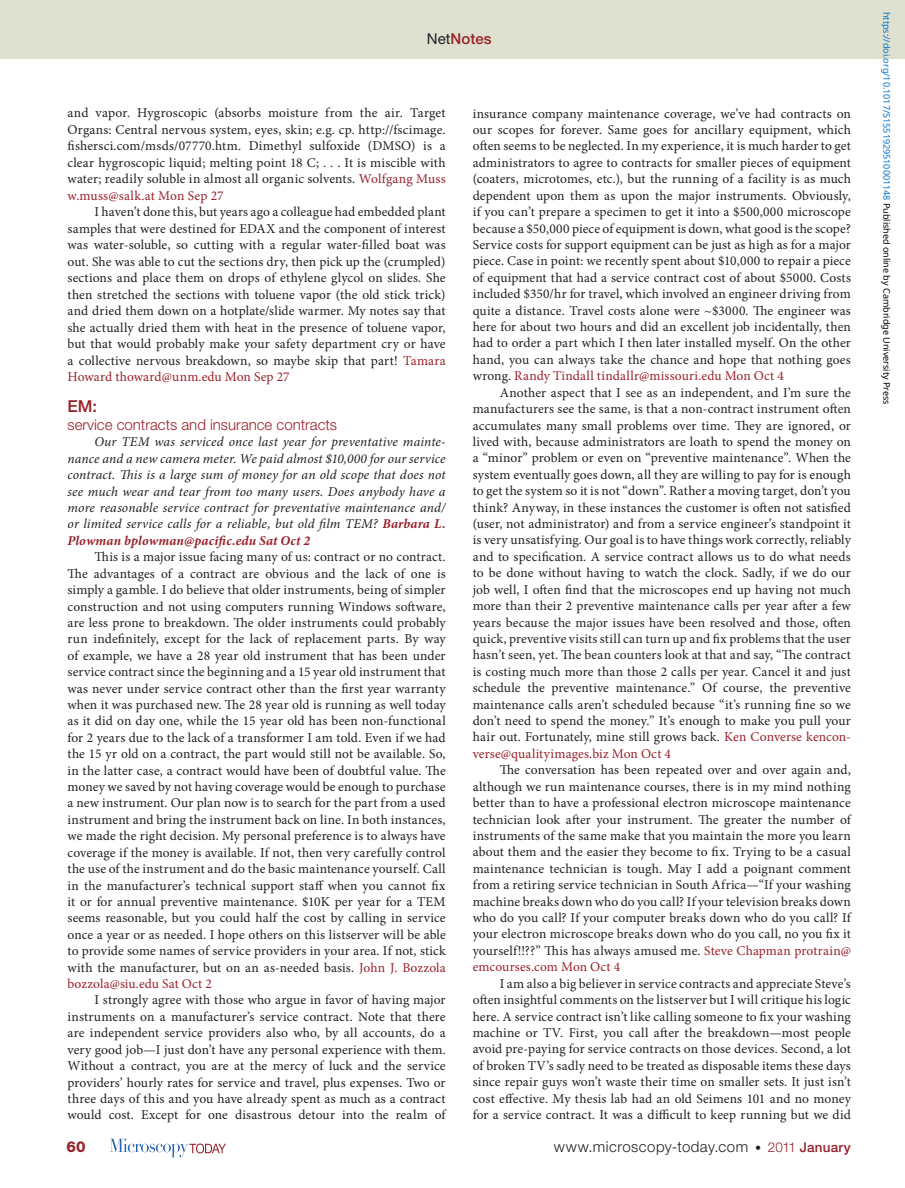
<style>
.page{position:relative;width:905px;height:1188px;background:#fff}
.page>*{position:absolute;margin:0;border:0;box-sizing:border-box;transform-origin:0 0}
.t1{font:500 16.5px "Helvetica Neue";color:#98212a}
.t2{font:300 15px "Helvetica Neue";color:#98212a}
.t3{font:300 15px "Helvetica Neue";letter-spacing:.03em;color:#231f20}
.t4{font:500 15px "Helvetica Neue";letter-spacing:.005em;color:#98212a}
.t5{font:800 15px "Helvetica Neue";color:#98212a}
.t6{font:13.5px/16.4px "Minion Pro";letter-spacing:.01em;color:#231f20;text-align:justify}
.t7{font:italic 13.5px/16.4px "Minion Pro";letter-spacing:.01em;color:#231f20;text-align:justify}
.t8{font:9px "Noto Sans";color:#0172cf}
.s1{font-weight:400;color:#231f20}
.s2{color:#98212a}
.s3{font-weight:700;color:#98212a}
.s4{font-size:12px}
.s5{font-size:13.5px;color:#98212a}
.s6{font-weight:500;font-size:13.5px;color:#98212a}
.s7{color:#000}
</style>
<div class="page">
<svg style="left:110px;top:1139px;width:116px;height:18px"></svg>
<div style="left:0;top:0;width:904px;height:58px;background:#dfe1d0"></div>
<p class="t4" style="left:427px;top:30px;width:66px"><span class="s1">Net</span>Notes</p>
<p class="t6" style="left:68px;top:105px;width:379px">and vapor. Hygroscopic (absorbs moisture from the air. Target Organs: Central nervous system, eyes, skin; e.g. cp. http://fscimage. fishersci.com/msds/07770.htm. Dimethyl sulfoxide (DMSO) is a clear hygroscopic liquid; melting point 18 C; . . . It is miscible with water; readily soluble in almost all organic solvents. <span class="s2">Wolfgang Muss w.muss@salk.at Mon Sep 27</span></p>
<p class="t6" style="left:68px;top:204px;width:379px;text-indent:27px">I haven’t done this, but years ago a colleague had embedded plant samples that were destined for EDAX and the component of interest was water-soluble, so cutting with a regular water-filled boat was out. She was able to cut the sections dry, then pick up the (crumpled) sections and place them on drops of ethylene glycol on slides. She then stretched the sections with toluene vapor (the old stick trick) and dried them down on a hotplate/slide warmer. My notes say that she actually dried them with heat in the presence of toluene vapor, but that would probably make your safety department cry or have a collective nervous breakdown, so maybe skip that part! <span class="s2">Tamara Howard thoward@unm.edu Mon Sep 27</span></p>
<p class="t1" style="left:68px;top:396px;width:31px">EM:</p>
<p class="t2" style="left:68px;top:415px;width:271px">service contracts and insurance contracts</p>
<p class="t7" style="left:68px;top:434px;width:380px;text-indent:27px">Our TEM was serviced once last year for preventative mainte&shy;nance and a new camera meter. We paid almost $10,000 for our service contract. This is a large sum of money for an old scope that does not see much wear and tear from too many users. Does anybody have a more reasonable service contract for preventative maintenance and/ or limited service calls for a reliable, but old film TEM? <span class="s3">Barbara L.<br>Plowman bplowman@pacific.edu Sat Oct 2</span></p>
<p class="t6" style="left:68px;top:549px;width:380px;text-indent:27px">This is a major issue facing many of us: contract or no contract.<br>The advantages of a contract are obvious and the lack of one is simply a gamble. I do believe that older instruments, being of simpler construction and not using computers running Windows software, are less prone to breakdown. The older instruments could probably run indefinitely, except for the lack of replacement parts. By way of example, we have a 28 year old instrument that has been under service contract since the beginning and a 15 year old instrument that was never under service contract other than the first year warranty when it was purchased new. The 28 year old is running as well today as it did on day one, while the 15 year old has been non-functional for 2 years due to the lack of a transformer I am told. Even if we had the 15 yr old on a contract, the part would still not be available. So, in the latter case, a contract would have been of doubtful value. The money we saved by not having coverage would be enough to purchase a new instrument. Our plan now is to search for the part from a used instrument and bring the instrument back on line. In both instances, we made the right decision. My personal preference is to always have coverage if the money is available. If not, then very carefully control the use of the instrument and do the basic maintenance yourself. Call in the manufacturer’s technical support staff when you cannot fix it or for annual preventive maintenance. $10K per year for a TEM seems reasonable, but you could half the cost by calling in service once a year or as needed. I hope others on this listserver will be able to provide some names of service providers in your area. If not, stick with the manufacturer, but on an as-needed basis. <span class="s2">John J. Bozzola bozzola@siu.edu Sat Oct 2</span></p>
<p class="t6" style="left:68px;top:992px;width:380px;text-indent:27px">I strongly agree with those who argue in favor of having major instruments on a manufacturer’s service contract. Note that there are independent service providers also who, by all accounts, do a very good job—I just don’t have any personal experience with them.<br>Without a contract, you are at the mercy of luck and the service providers’ hourly rates for service and travel, plus expenses. Two or three days of this and you have already spent as much as a contract would cost. Except for one disastrous detour into the realm of</p>
<p class="t6" style="left:472px;top:105px;width:380px">insurance company maintenance coverage, we’ve had contracts on our scopes for forever. Same goes for ancillary equipment, which often seems to be neglected. In my experience, it is much harder to get administrators to agree to contracts for smaller pieces of equipment (coaters, microtomes, etc.), but the running of a facility is as much dependent upon them as upon the major instruments. Obviously, if you can’t prepare a specimen to get it into a $500,000 microscope because a $50,000 piece of equipment is down, what good is the scope?<br>Service costs for support equipment can be just as high as for a major piece. Case in point: we recently spent about $10,000 to repair a piece of equipment that had a service contract cost of about $5000. Costs included $350/hr for travel, which involved an engineer driving from quite a distance. Travel costs alone were ~$3000. The engineer was here for about two hours and did an excellent job incidentally, then had to order a part which I then later installed myself. On the other hand, you can always take the chance and hope that nothing goes wrong. <span class="s2">Randy Tindall tindallr@missouri.edu Mon Oct 4</span></p>
<p class="t6" style="left:472px;top:384px;width:379px;text-indent:27px">Another aspect that I see as an independent, and I’m sure the manufacturers see the same, is that a non-contract instrument often accumulates many small problems over time. They are ignored, or lived with, because administrators are loath to spend the money on a “minor” problem or even on “preventive maintenance”. When the system eventually goes down, all they are willing to pay for is enough to get the system so it is not “down”. Rather a moving target, don’t you think? Anyway, in these instances the customer is often not satisfied (user, not administrator) and from a service engineer’s standpoint it is very unsatisfying. Our goal is to have things work correctly, reliably and to specification. A service contract allows us to do what needs to be done without having to watch the clock. Sadly, if we do our job well, I often find that the microscopes end up having not much more than their 2 preventive maintenance calls per year after a few years because the major issues have been resolved and those, often quick, preventive visits still can turn up and fix problems that the user hasn’t seen, yet. The bean counters look at that and say, “The contract is costing much more than those 2 calls per year. Cancel it and just schedule the preventive maintenance.” Of course, the preventive maintenance calls aren’t scheduled because “it’s running fine so we don’t need to spend the money.” It’s enough to make you pull your hair out. Fortunately, mine still grows back. <span class="s2">Ken Converse kencon&shy;verse@qualityimages.biz Mon Oct 4</span></p>
<p class="t6" style="left:473px;top:762px;width:380px;text-indent:27px">The conversation has been repeated over and over again and, although we run maintenance courses, there is in my mind nothing better than to have a professional electron microscope maintenance technician look after your instrument. The greater the number of instruments of the same make that you maintain the more you learn about them and the easier they become to fix. Trying to be a casual maintenance technician is tough. May I add a poignant comment from a retiring service technician in South Africa—“If your washing machine breaks down who do you call? If your television breaks down who do you call? If your computer breaks down who do you call? If your electron microscope breaks down who do you call, no you fix it yourself!!??” This has always amused me. <span class="s2">Steve Chapman protrain@ emcourses.com Mon Oct 4</span></p>
<p class="t6" style="left:473px;top:975px;width:380px;text-indent:27px">I am also a big believer in service contracts and appreciate Steve’s often insightful comments on the listserver but I will critique his logic here. A service contract isn’t like calling someone to fix your washing machine or TV. First, you call after the breakdown—most people avoid pre-paying for service contracts on those devices. Second, a lot of broken TV’s sadly need to be treated as disposable items these days since repair guys won’t waste their time on smaller sets. It just isn’t cost effective. My thesis lab had an old Seimens 101 and no money for a service contract. It was a difficult to keep running but we did</p>
<p class="t5" style="left:66px;top:1138px;width:21px">60</p>
<p class="t3" style="left:554px;top:1138px;width:298px">www.microscopy-today.com <span class="s4">•</span> <span class="s5">2011</span> <span class="s6">January</span></p>
<p class="t8" style="left:893px;top:12px;width:394px;rotate:90deg">https://doi.org/10.1017/S1551929510001148 <span class="s7">Published online by Cambridge University Press</span></p>
</div>
